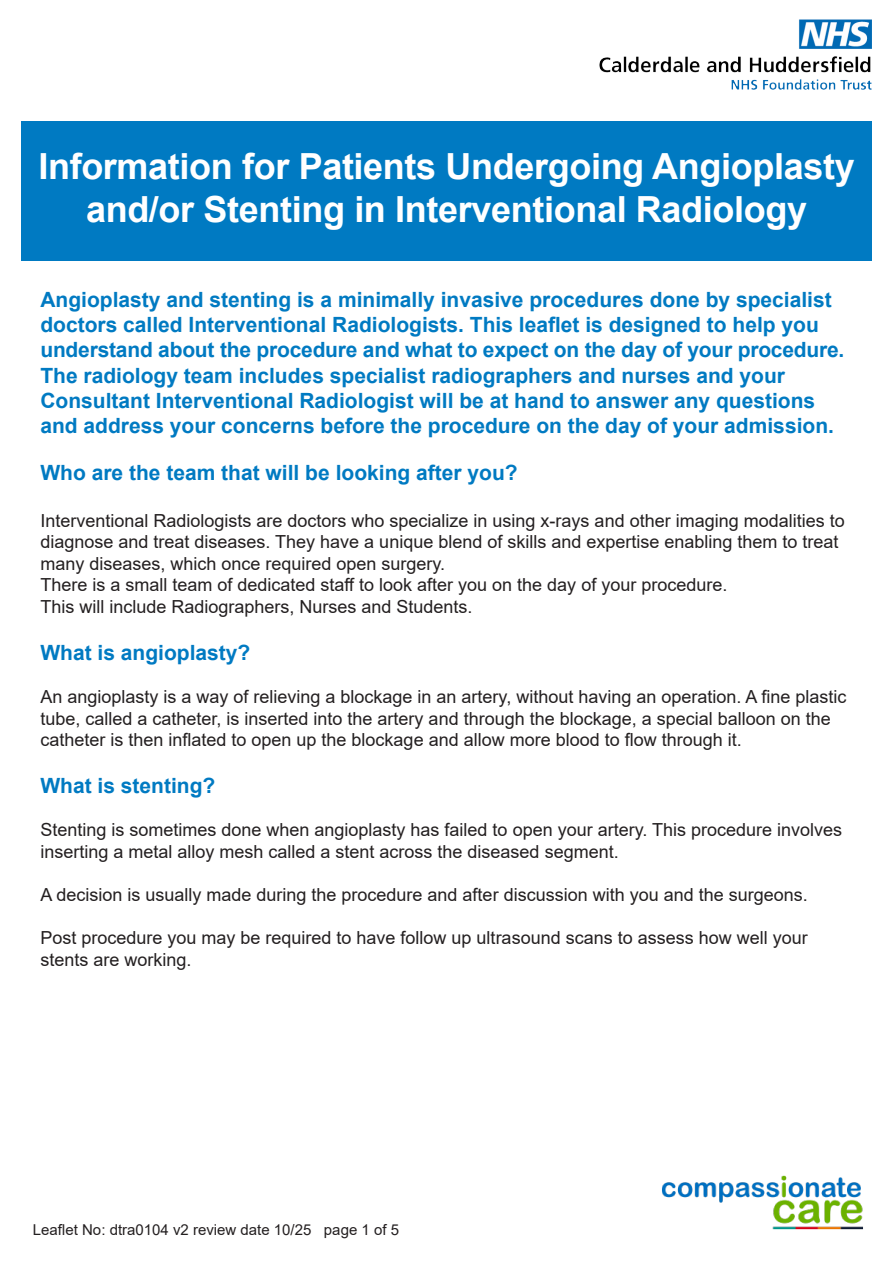
<style>
.page{position:relative;width:893px;height:1263px;background:#fff}
.page>*{position:absolute;margin:0;border:0;box-sizing:border-box;transform-origin:0 0}
.t1{font:700 36px/43.2px "Arial";letter-spacing:-.01em;color:#fff;text-align:center}
.t2{font:700 21px/25.2px "Arial";color:#007ac2}
.t3{font:18px/21.6px "Arial";color:#231f20}
.t4{font:15px "Arial";color:#231f20}
</style>
<div class="page">
<img style="left:662px;top:1175px;width:201px;height:55px">
<div style="left:21px;top:121px;width:851px;height:139px;background:#007ac2"></div>
<img style="left:599px;top:20px;width:273px;height:70px">
<p class="t1" style="left:38px;top:145px;width:818px">Information for Patients Undergoing Angioplasty and/or Stenting in Interventional Radiology</p>
<p class="t2" style="left:40px;top:287px;width:793px">Angioplasty and stenting is a minimally invasive procedures done by specialist doctors called Interventional Radiologists. This leaflet is designed to help you</p>
<p class="t2" style="left:40px;top:338px;width:805px">understand about the procedure and what to expect on the day of your procedure.<br>The radiology team includes specialist radiographers and nurses and your</p>
<p class="t2" style="left:40px;top:388px;width:795px">Consultant Interventional Radiologist will be at hand to answer any questions and address your concerns before the procedure on the day of your admission.</p>
<p class="t2" style="left:40px;top:460px;width:479px">Who are the team that will be looking after you?</p>
<p class="t3" style="left:40px;top:509px;width:806px">Interventional Radiologists are doctors who specialize in using x-rays and other imaging modalities to diagnose and treat diseases. They have a unique blend of skills and expertise enabling them to treat many diseases, which once required open surgery.</p>
<p class="t3" style="left:40px;top:574px;width:688px">There is a small team of dedicated staff to look after you on the day of your procedure.</p>
<p class="t3" style="left:40px;top:596px;width:434px">This will include Radiographers, Nurses and Students.</p>
<p class="t2" style="left:40px;top:640px;width:212px">What is angioplasty?</p>
<p class="t3" style="left:40px;top:686px;width:808px">An angioplasty is a way of relieving a blockage in an artery, without having an operation. A fine plastic tube, called a catheter, is inserted into the artery and through the blockage, a special balloon on the catheter is then inflated to open up the blockage and allow more blood to flow through it.</p>
<p class="t2" style="left:40px;top:773px;width:177px">What is stenting?</p>
<p class="t3" style="left:40px;top:819px;width:803px">Stenting is sometimes done when angioplasty has failed to open your artery. This procedure involves inserting a metal alloy mesh called a stent across the diseased segment.</p>
<p class="t3" style="left:40px;top:884px;width:769px">A decision is usually made during the procedure and after discussion with you and the surgeons.</p>
<p class="t3" style="left:40px;top:927px;width:769px">Post procedure you may be required to have follow up ultrasound scans to assess how well your stents are working.</p>
<p class="t4" style="left:33px;top:1219px;width:368px">Leaflet No: dtra0104 v2 review date 10/25 page 1 of 5</p>
</div>
